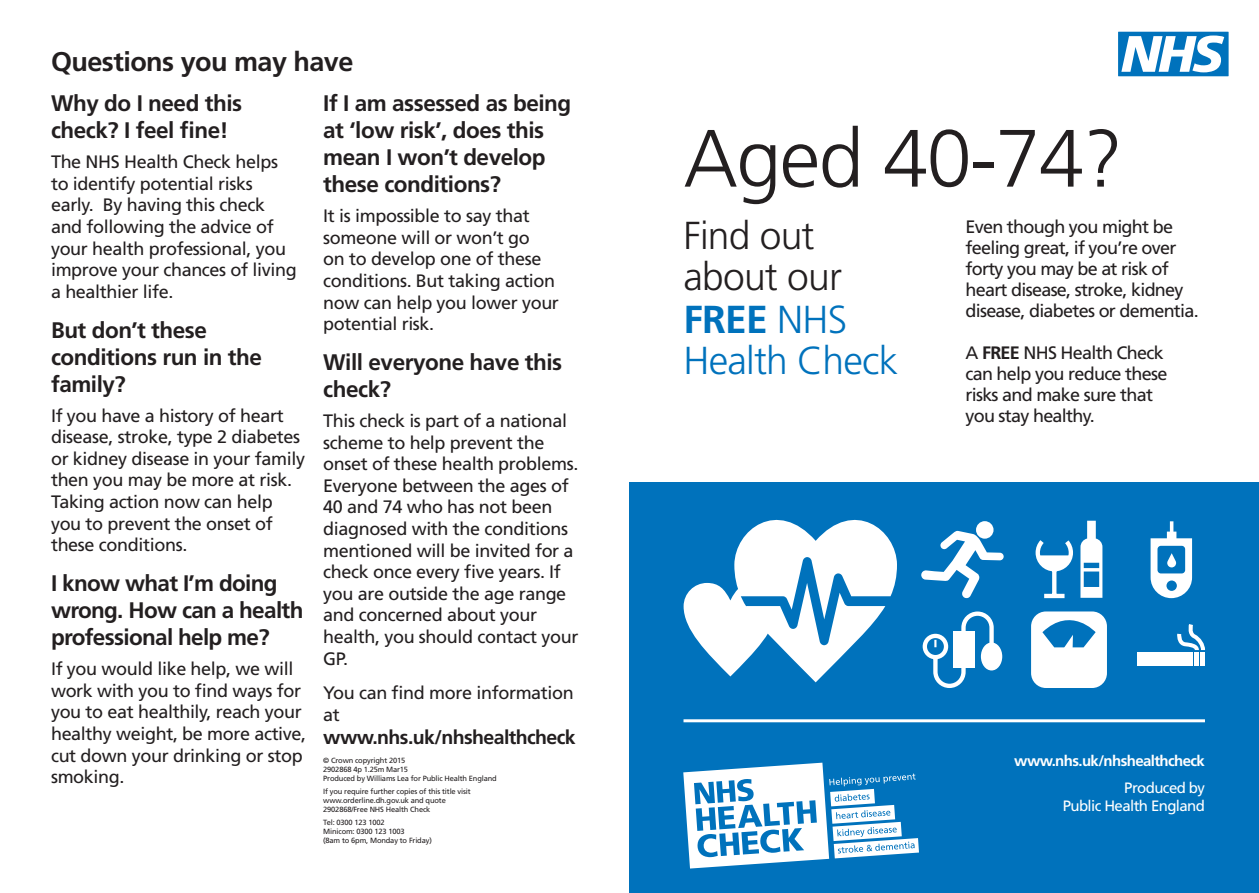
<style>
.page{position:relative;width:1259px;height:893px;background:#fff}
.page>*{position:absolute;margin:0;border:0;box-sizing:border-box;transform-origin:0 0}
.t1{font:300 81.15px "Frutiger LT";letter-spacing:-.02em;color:#231f20}
.t2{font:300 39px/40.5px "Frutiger LT";letter-spacing:-.02em;color:#0072bc}
.t3{font:300 39px/40.5px "Frutiger LT";letter-spacing:-.02em;color:#231f20}
.Heading_1{font:700 27px "Frutiger LT";letter-spacing:-.02em;color:#231f20}
.Heading_2{font:700 22.5px/27px "Frutiger LT";letter-spacing:-.02em;color:#231f20}
.Heading_2-2{font:700 19.5px "Frutiger LT";letter-spacing:-.03em;color:#231f20}
.Paragraph_Style_1{font:18px/21.6px "Frutiger LT";letter-spacing:-.02em;color:#231f20}
.Paragraph_Style_1-2{font:18px/21px "Frutiger LT";letter-spacing:-.04em;color:#231f20}
.t4{font:15px "Frutiger LT";letter-spacing:-.04em;color:#fff}
.t5{font:700 15px "Frutiger LT";letter-spacing:-.04em;color:#fff}
.Heading_1-2{font:7.5px "Frutiger LT";letter-spacing:-.02em;color:#231f20}
.s1{font-weight:700}
</style>
<div class="page">
<svg style="left:1118px;top:32px;width:110px;height:44px"></svg>
<div style="left:629px;top:483px;width:630px;height:410px;background:#0072bc"></div>
<hr style="left:683px;top:719px;width:522px;height:3px;background:#fff">
<svg style="left:683px;top:763px;width:236px;height:105px"></svg>
<svg style="left:921px;top:521px;width:82px;height:78px"></svg>
<svg style="left:922px;top:614px;width:74px;height:74px"></svg>
<div style="left:981px;top:642px;width:21px;height:28px;background:#fff;border-radius:50%"></div>
<svg style="left:1150px;top:521px;width:42px;height:77px"></svg>
<div style="left:1137px;top:652px;width:55px;height:13px;background:#fff"></div>
<div style="left:1200px;top:652px;width:5px;height:13px;background:#fff"></div>
<div style="left:1194px;top:652px;width:5px;height:13px;background:#fff"></div>
<svg style="left:1177px;top:624px;width:28px;height:26px"></svg>
<svg style="left:1031px;top:521px;width:76px;height:167px"></svg>
<svg style="left:683px;top:519px;width:214px;height:163px"></svg>
<p class="Heading_1" style="left:51px;top:46px;width:304px">Questions you may have</p>
<p class="Heading_2" style="left:51px;top:90px;width:193px">Why do I need this check? I feel fine!</p>
<p class="Paragraph_Style_1" style="left:51px;top:151px;width:247px">The NHS Health Check helps to identify potential risks early. By having this check and following the advice of your health professional, you improve your chances of living a healthier life.</p>
<p class="Heading_2" style="left:51px;top:316px;width:213px">But don’t these conditions run in the family?</p>
<p class="Paragraph_Style_1" style="left:51px;top:405px;width:255px">If you have a history of heart disease, stroke, type 2 diabetes or kidney disease in your family then you may be more at risk.<br>Taking action now can help you to prevent the onset of these conditions.</p>
<p class="Heading_2" style="left:51px;top:570px;width:254px">I know what I’m doing wrong. How can a health professional help me?</p>
<p class="Paragraph_Style_1" style="left:51px;top:658px;width:257px">If you would like help, we will work with you to find ways for you to eat healthily, reach your healthy weight, be more active, cut down your drinking or stop smoking.</p>
<p class="Heading_2" style="left:323px;top:90px;width:249px">If I am assessed as being at ‘low risk’, does this mean I won’t develop these conditions?</p>
<p class="Paragraph_Style_1" style="left:323px;top:205px;width:237px">It is impossible to say that someone will or won’t go<br>on to develop one of these conditions. But taking action now can help you lower your potential risk.</p>
<p class="Heading_2" style="left:323px;top:349px;width:240px">Will everyone have this check?</p>
<p class="Paragraph_Style_1" style="left:323px;top:410px;width:257px">This check is part of a national scheme to help prevent the onset of these health problems.<br>Everyone between the ages of<br>40 and 74 who has not been diagnosed with the conditions mentioned will be invited for a check once every five years. If you are outside the age range and concerned about your health, you should contact your<br>GP.</p>
<p class="Paragraph_Style_1" style="left:323px;top:682px;width:252px">You can find more information at</p>
<p class="Heading_2-2" style="left:323px;top:726px;width:254px">www.nhs.uk/nhshealthcheck</p>
<p class="Heading_1-2" style="left:323px;top:755px;width:84px">© Crown copyright 2015</p>
<p class="Heading_1-2" style="left:323px;top:764px;width:86px">2902868 4p 1.25m Mar15</p>
<p class="Heading_1-2" style="left:323px;top:773px;width:175px">Produced by Williams Lea for Public Health England</p>
<p class="Heading_1-2" style="left:323px;top:787px;width:149px">If you require further copies of this title visit</p>
<p class="Heading_1-2" style="left:323px;top:796px;width:124px">www.orderline.dh.gov.uk and quote</p>
<p class="Heading_1-2" style="left:323px;top:805px;width:109px">2902868/Free NHS Health Check</p>
<p class="Heading_1-2" style="left:323px;top:818px;width:63px">Tel: 0300 123 1002</p>
<p class="Heading_1-2" style="left:323px;top:827px;width:83px">Minicom: 0300 123 1003</p>
<p class="Heading_1-2" style="left:323px;top:836px;width:110px">(8am to 6pm, Monday to Friday)</p>
<p class="t1" style="left:683px;top:113px;width:441px">Aged 40-74?</p>
<p class="t3" style="left:683px;top:216px;width:160px">Find out about our</p>
<p class="t2" style="left:683px;top:300px;width:216px"><span class="s1">FREE</span> NHS<br>Health Check</p>
<p class="Paragraph_Style_1-2" style="left:965px;top:217px;width:235px">Even though you might be feeling great, if you’re over forty you may be at risk of heart disease, stroke, kidney disease, diabetes or dementia.</p>
<p class="Paragraph_Style_1-2" style="left:965px;top:343px;width:203px">A <span class="s1">FREE</span> NHS Health Check can help you reduce these risks and make sure that you stay healthy.</p>
<p class="t5" style="left:1014px;top:752px;width:192px">www.nhs.uk/nhshealthcheck</p>
<p class="t4" style="left:1124px;top:779px;width:82px">Produced by</p>
<p class="t4" style="left:1062px;top:797px;width:144px">Public Health England</p>
</div>
